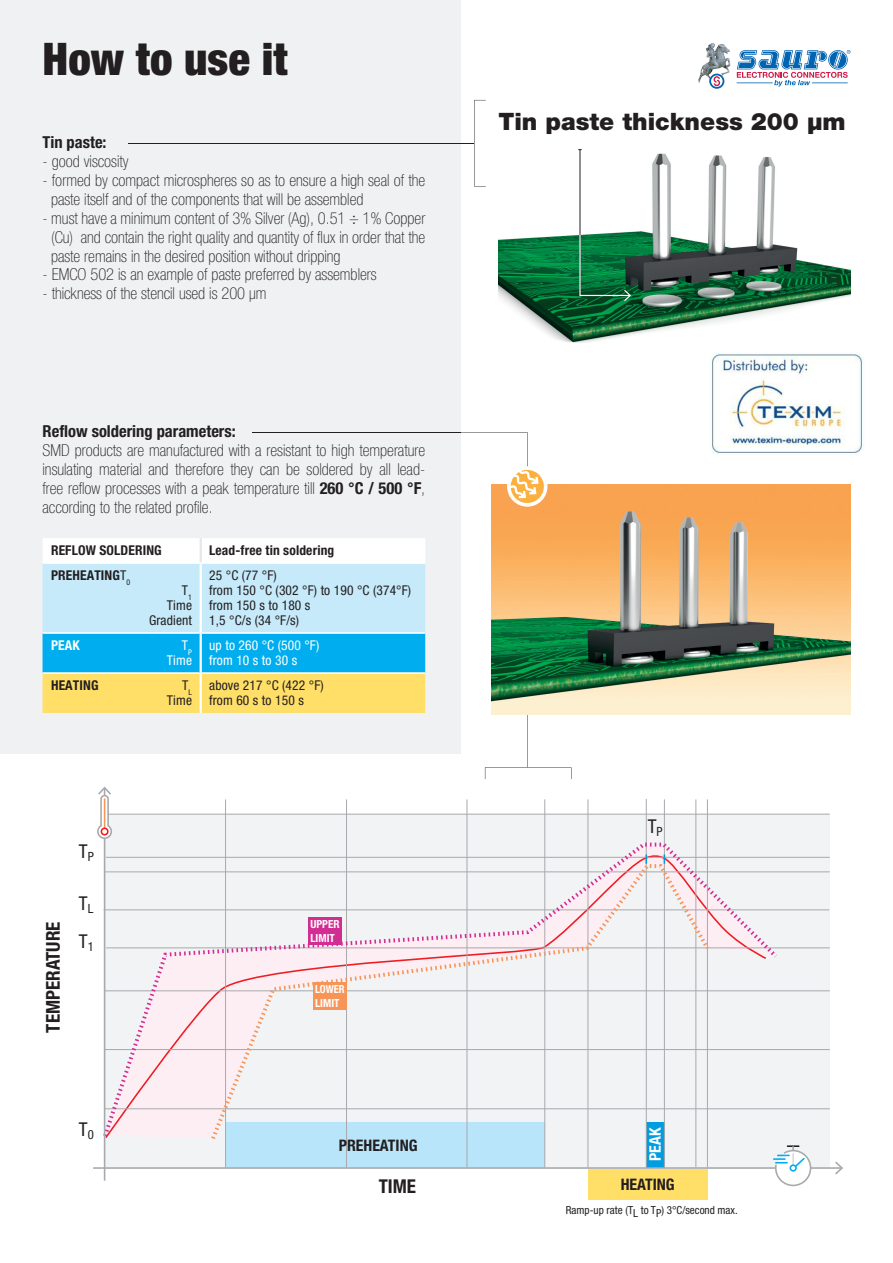
<style>
.page{position:relative;width:893px;height:1263px;background:#fff}
.page>*{position:absolute;margin:0;border:0;box-sizing:border-box;transform-origin:0 0}
.t1{font:900 condensed 45px "Helvetica Neue LT Std";color:#231f20}
.t2{font:900 24px "Helvetica Neue LT Std";color:#231f20}
.t3{font:700 condensed 19.05px "Helvetica Neue LT Std";color:#231f20}
.t4{font:condensed 19.05px "Helvetica Neue LT Std";color:#231f20}
.t5{font:100 condensed 16.5px/18.9px "Helvetica Neue LT Std";color:#231f20;text-align:justify}
.t6{font:700 condensed 16.5px "Helvetica Neue LT Std";color:#231f20}
.t7{font:700 condensed 15.9px "Helvetica Neue LT Std";color:#231f20}
.t8{font:700 condensed 15.9px "Helvetica Neue LT Std";color:#fff}
.t9{font:condensed 13.5px/15px "Helvetica Neue LT Std";letter-spacing:.01em;color:#231f20;text-align:right}
.t10{font:700 condensed 13.5px "Helvetica Neue LT Std";letter-spacing:.01em;color:#231f20}
.t11{font:condensed 13.5px/15px "Helvetica Neue LT Std";letter-spacing:.01em;color:#fff;text-align:right}
.t12{font:700 condensed 13.5px "Helvetica Neue LT Std";color:#fff}
.t13{font:condensed 11.1px "Helvetica Neue LT Std";color:#231f20}
.t14{font:700 condensed 11.1px/13.4px "Helvetica Neue LT Std";color:#fff;scale:.94 1}
.t15{font:700 condensed 11.1px/13.4px "Helvetica Neue LT Std";color:#fff}
.s1{font-weight:700}
.s2{font-weight:400}
</style>
<div class="page">
<div style="left:0;top:0;width:461px;height:753px;background:#f0f1f2"></div>
<svg style="left:43px;top:538px;width:382px;height:175px;background:#aeddd6"></svg>
<hr style="left:43px;top:562px;width:158px;height:2px;background:#fff">
<hr style="left:201px;top:562px;width:224px;height:2px;background:#fff">
<hr style="left:43px;top:632px;width:157px;height:2px;background:#fff">
<hr style="left:202px;top:632px;width:223px;height:2px;background:#fff">
<hr style="left:43px;top:672px;width:157px;height:2px;background:#fff">
<hr style="left:202px;top:672px;width:223px;height:2px;background:#fff">
<hr style="left:200px;top:564px;width:2px;height:69px;background:#fff">
<hr style="left:200px;top:633px;width:2px;height:40px;background:#fff">
<hr style="left:200px;top:673px;width:2px;height:40px;background:#fff">
<hr style="left:200px;top:538px;width:2px;height:24px;background:#e6e7e9">
<svg style="left:709px;top:74px;width:15px;height:15px"></svg>
<svg style="left:698px;top:43px;width:33px;height:43px"></svg>
<svg style="left:737px;top:50px;width:113px;height:36px"></svg>
<hr style="left:129px;top:143px;width:332px;height:1px;background:#231f20">
<img style="left:499px;top:153px;width:351px;height:190px">
<div style="left:105px;top:814px;width:725px;height:353px;background:#f2f3f4"></div>
<div style="left:226px;top:1122px;width:319px;height:45px;background:#b9e5fa"></div>
<div style="left:646px;top:1122px;width:18px;height:45px;background:#009de0"></div>
<div style="left:588px;top:1169px;width:119px;height:31px;background:#ffdf68"></div>
<hr style="left:106px;top:857px;width:724px;height:1px;background:#a8a9ad">
<hr style="left:106px;top:814px;width:724px;height:1px;background:#a8a9ad">
<hr style="left:93px;top:1167px;width:748px;height:2px;background:#a8a9ad">
<svg style="left:835px;top:1161px;width:8px;height:13px"></svg>
<hr style="left:104px;top:872px;width:726px;height:1px;background:#a8a9ad">
<hr style="left:104px;top:910px;width:725px;height:1px;background:#a8a9ad">
<hr style="left:104px;top:990px;width:726px;height:1px;background:#a8a9ad">
<hr style="left:104px;top:1049px;width:726px;height:1px;background:#a8a9ad">
<hr style="left:104px;top:1108px;width:726px;height:1px;background:#a8a9ad">
<hr style="left:225px;top:799px;width:1px;height:368px;background:#a8a9ad">
<hr style="left:346px;top:799px;width:1px;height:368px;background:#a8a9ad">
<hr style="left:664px;top:799px;width:1px;height:368px;background:#a8a9ad">
<hr style="left:588px;top:799px;width:1px;height:368px;background:#a8a9ad">
<hr style="left:696px;top:799px;width:1px;height:368px;background:#a8a9ad">
<hr style="left:467px;top:799px;width:1px;height:368px;background:#a8a9ad">
<hr style="left:646px;top:799px;width:1px;height:368px;background:#a8a9ad">
<hr style="left:106px;top:947px;width:724px;height:1px;background:#a8a9ad">
<svg style="left:103px;top:841px;width:678px;height:300px"></svg>
<svg style="left:208px;top:862px;width:505px;height:281px"></svg>
<hr style="left:544px;top:799px;width:1px;height:368px;background:#a8a9ad">
<hr style="left:104px;top:788px;width:1px;height:393px;background:#a8a9ad">
<div style="left:313px;top:982px;width:34px;height:27px;background:#f79559"></div>
<div style="left:309px;top:917px;width:33px;height:28px;background:#d12d93"></div>
<svg style="left:774px;top:1145px;width:38px;height:42px"></svg>
<svg style="left:97px;top:786px;width:16px;height:54px"></svg>
<hr style="left:707px;top:799px;width:1px;height:368px;background:#a8a9ad">
<svg style="left:645px;top:854px;width:2px;height:10px"></svg>
<hr style="left:252px;top:432px;width:209px;height:1px;background:#231f20">
<svg style="left:461px;top:100px;width:25px;height:86px"></svg>
<img style="left:571px;top:485px;width:279px;height:230px">
<svg style="left:461px;top:432px;width:110px;height:347px"></svg>
<svg style="left:578px;top:149px;width:54px;height:153px"></svg>
<img style="left:711px;top:353px;width:152px;height:102px">
<h1 class="t1" style="left:43px;top:31px;width:247px">How to use it</h1>
<p class="t6" style="left:43px;top:132px;width:66px">Tin paste:</p>
<p class="t5" style="left:43px;top:151px;width:88px">- good viscosity</p>
<p class="t5" style="left:51px;top:170px;width:376px;text-indent:-8px">- formed by compact microspheres so as to ensure a high seal of the paste itself and of the components that will be assembled</p>
<p class="t5" style="left:51px;top:208px;width:376px;text-indent:-8px">- must have a minimum content of 3% Silver (Ag), 0.51 ÷ 1% Copper (Cu) and contain the right quality and quantity of flux in order that the paste remains in the desired position without dripping</p>
<p class="t5" style="left:43px;top:265px;width:336px">- EMCO 502 is an example of paste preferred by assemblers</p>
<p class="t5" style="left:43px;top:284px;width:226px">- thickness of the stencil used is 200 µm</p>
<p class="t6" style="left:43px;top:421px;width:195px">Reflow soldering parameters:</p>
<p class="t5" style="left:43px;top:441px;width:384px">SMD products are manufactured with a resistant to high temperature insulating material and therefore they can be soldered by all lead&shy;free reflow processes with a peak temperature till <span class="s1">260 °C / 500 °F</span>, according to the related profile.</p>
<p class="t10" style="left:51px;top:542px;width:112px">REFLOW SOLDERING</p>
<p class="t10" style="left:209px;top:542px;width:127px">Lead-free tin soldering</p>
<p class="t10" style="left:51px;top:567px;width:81px">PREHEATING<span class="s2">T</span><sub>0</sub></p>
<p class="t9" style="left:149px;top:583px;width:44px">T<sub>1<br></sub>Time<br>Gradient</p>
<p class="t9" style="left:209px;top:568px;width:204px;text-align:left">25 °C (77 °F)<br>from 150 °C (302 °F) to 190 °C (374°F) from 150 s to 180 s<br>1,5 °C/s (34 °F/s)</p>
<p class="t12" style="left:51px;top:637px;width:30px">PEAK</p>
<p class="t11" style="left:167px;top:638px;width:27px">T<sub>P<br></sub>Time</p>
<p class="t11" style="left:209px;top:638px;width:112px;text-align:left">up to 260 °C (500 °F) from 10 s to 30 s</p>
<p class="t10" style="left:51px;top:677px;width:49px">HEATING</p>
<p class="t9" style="left:167px;top:678px;width:27px">T<sub>L<br></sub>Time</p>
<p class="t9" style="left:209px;top:678px;width:116px;text-align:left">above 217 °C (422 °F) from 60 s to 150 s</p>
<p class="t4" style="left:79px;top:840px;width:16px">T<sub>P</sub></p>
<p class="t3" style="left:42px;top:1032px;width:112px;rotate:-90deg">TEMPERATURE</p>
<p class="t4" style="left:79px;top:892px;width:16px">T<sub>L</sub></p>
<p class="t4" style="left:79px;top:930px;width:16px">T<sub>1</sub></p>
<p class="t4" style="left:79px;top:1118px;width:16px">T<sub>0</sub></p>
<p class="t15" style="left:310px;top:917px;width:31px">UPPER<br>LIMIT</p>
<p class="t14" style="left:315px;top:982px;width:33px">LOWER<br>LIMIT</p>
<p class="t7" style="left:339px;top:1135px;width:80px">PREHEATING</p>
<p class="t3" style="left:379px;top:1175px;width:39px">TIME</p>
<h2 class="t2" style="left:498px;top:107px;width:349px">Tin paste thickness 200 µm</h2>
<p class="t4" style="left:648px;top:815px;width:16px">T<sub>P</sub></p>
<p class="t8" style="left:646px;top:1161px;width:35px;rotate:-90deg">PEAK</p>
<p class="t7" style="left:621px;top:1174px;width:56px">HEATING</p>
<p class="t13" style="left:566px;top:1203px;width:173px">Ramp-up rate (TL to TP) 3°C/second max.</p>
</div>
